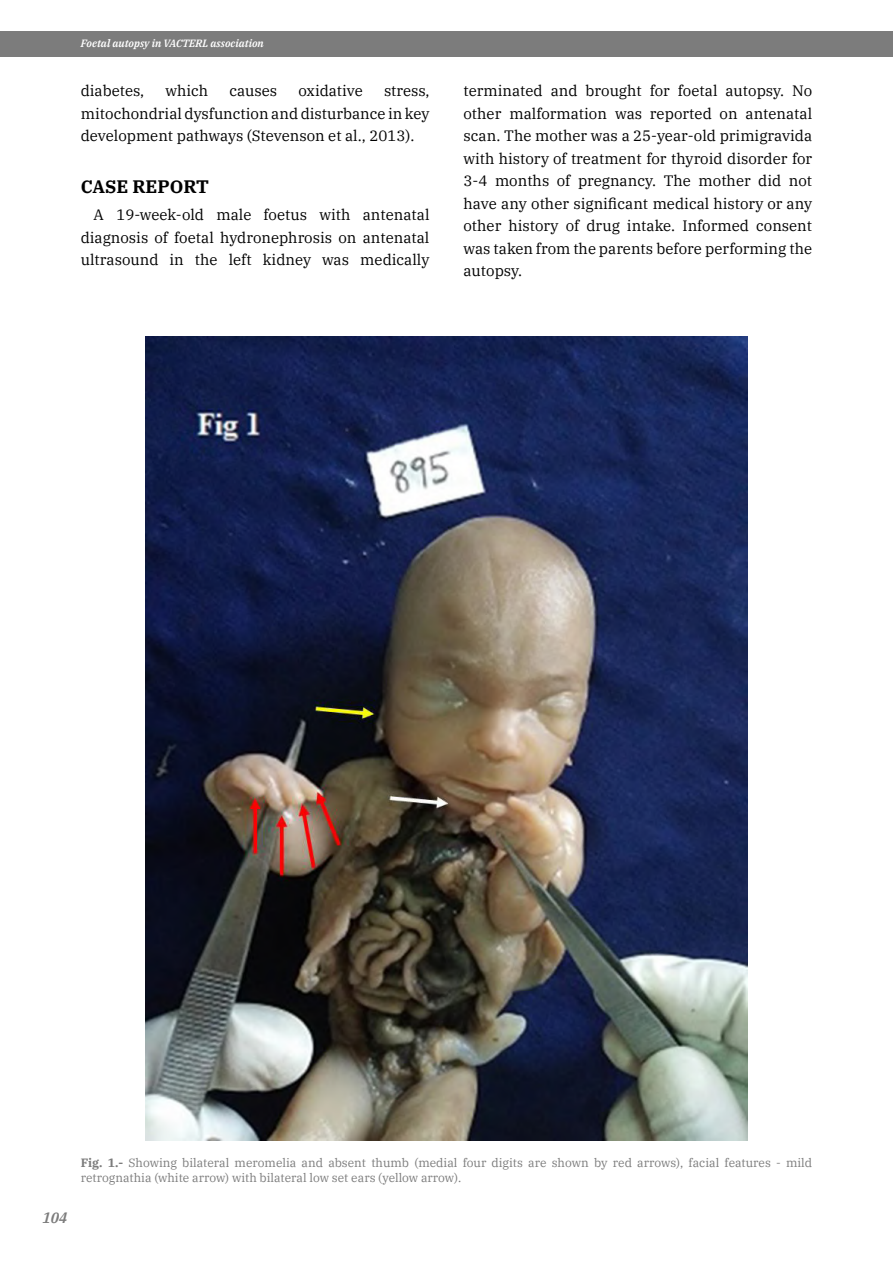
<style>
.page{position:relative;width:893px;height:1263px;background:#fff}
.page>*{position:absolute;margin:0;border:0;box-sizing:border-box;transform-origin:0 0}
.t1{font:700 18px "IBM Plex Serif";color:#000}
.t2{font:15px/22.5px "IBM Plex Serif";color:#000;text-align:justify}
.t3{font:italic 600 15px "IBM Plex Serif";color:#7c7c7c}
.t4{font:12px/15px "IBM Plex Serif";color:#7c7c7c}
.t5{font:italic 600 10.5px "IBM Plex Serif";color:#fff}
.s1{font-weight:700}
</style>
<div class="page">
<div style="left:0;top:31px;width:893px;height:25px;background:#7c7c7c"></div>
<img style="left:145px;top:337px;width:603px;height:804px">
<p class="t5" style="left:81px;top:35px;width:185px">Foetal autopsy in VACTERL association</p>
<p class="t2" style="left:81px;top:78px;width:65px">diabetes,</p>
<p class="t2" style="left:165px;top:78px;width:44px">which</p>
<p class="t2" style="left:229px;top:78px;width:49px">causes</p>
<p class="t2" style="left:298px;top:78px;width:66px">oxidative</p>
<p class="t2" style="left:81px;top:78px;width:350px;text-indent:303px">stress, mitochondrial dysfunction and disturbance in key development pathways (Stevenson et al., 2013).</p>
<p class="t1" style="left:81px;top:173px;width:130px">CASE REPORT</p>
<p class="t2" style="left:81px;top:202px;width:350px;text-indent:13px">A 19-week-old male foetus with antenatal diagnosis of foetal hydronephrosis on antenatal ultrasound in the left kidney was medically</p>
<p class="t2" style="left:463px;top:78px;width:350px">terminated and brought for foetal autopsy. No other malformation was reported on antenatal scan. The mother was a 25-year-old primigravida with history of treatment for thyroid disorder for 3-4 months of pregnancy. The mother did not have any other significant medical history or any other history of drug intake. Informed consent was taken from the parents before performing the autopsy.</p>
<p class="t3" style="left:43px;top:1206px;width:26px">104</p>
<p class="t4" style="left:81px;top:1154px;width:733px"><span class="s1">Fig. 1.-</span> Showing bilateral meromelia and absent thumb (medial four digits are shown by red arrows), facial features - mild retrognathia (white arrow) with bilateral low set ears (yellow arrow).</p>
</div>
